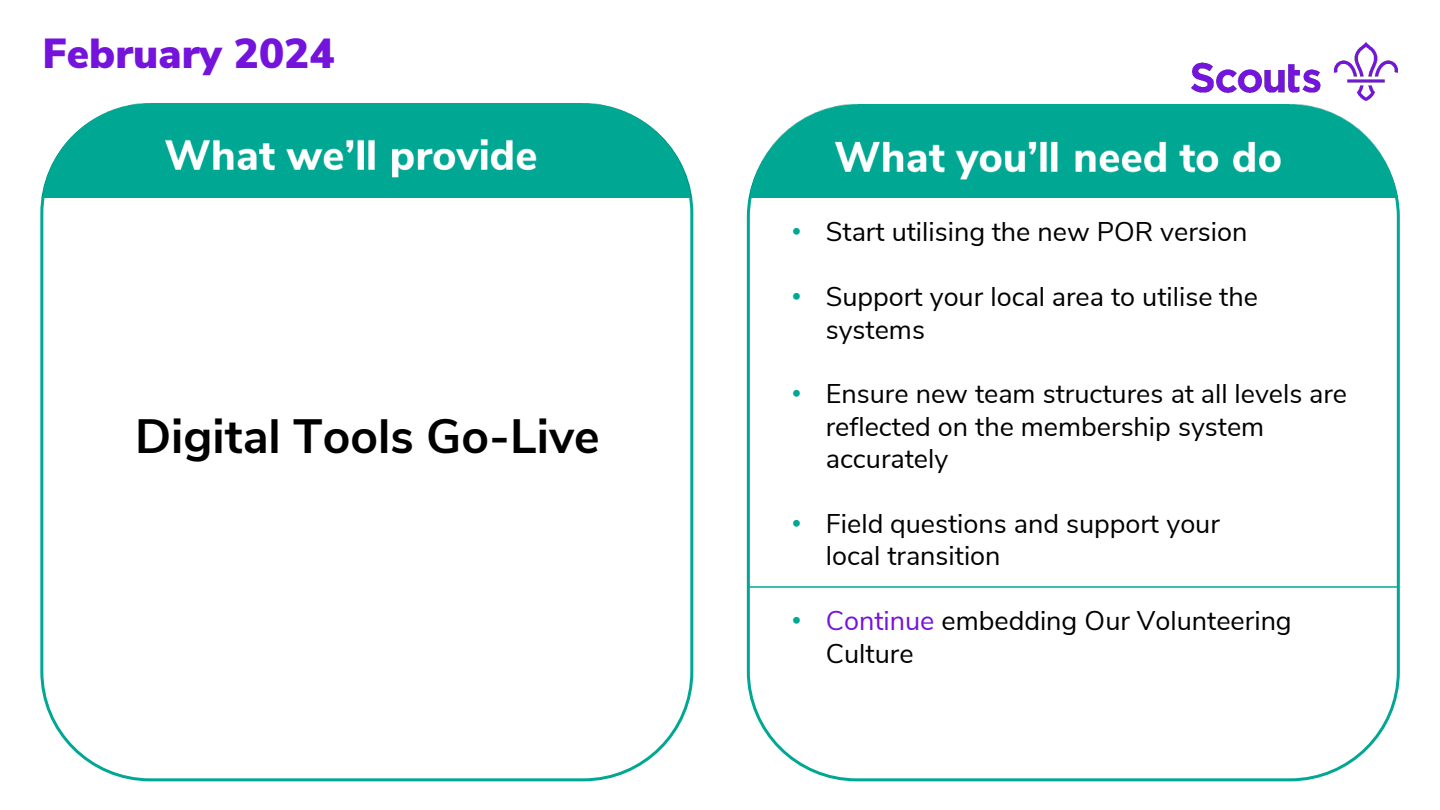
<style>
.page{position:relative;width:1440px;height:810px;background:#fff}
.page>*{position:absolute;margin:0;border:0;box-sizing:border-box;transform-origin:0 0}
.t1{font:700 48px "Nunito Sans";color:#000}
.t2{font:900 42px "Nunito Sans";color:#7413dc}
.t3{font:27px/32.4px "Nunito Sans";color:#000}
.s1{font-family:"Arial";color:#00a793}
.s2{color:#7414dc}
</style>
<div class="page">
<img style="left:1191px;top:42px;width:206px;height:59px">
<img style="left:748px;top:105px;width:650px;height:92px">
<div style="left:40px;top:104px;width:653px;height:677px;background:#fff;border:3px solid #00a793;border-radius:108px"></div>
<img style="left:42px;top:103px;width:650px;height:94px">
<hr style="left:748px;top:586px;width:650px;height:2px;background:#00a793">
<p class="t2" style="left:42px;top:22px;width:294px">February 2024</p>
<p class="t1" style="left:135px;top:401px;width:466px">Digital Tools Go-Live</p>
<p class="t3" style="left:792px;top:214px;width:457px"><span class="s1">•</span> Start utilising the new POR version</p>
<p class="t3" style="left:826px;top:279px;width:434px;text-indent:-34px"><span class="s1">•</span> Support your local area to utilise the systems</p>
<p class="t3" style="left:826px;top:376px;width:523px;text-indent:-34px"><span class="s1">•</span> Ensure new team structures at all levels are reflected on the membership system accurately</p>
<p class="t3" style="left:826px;top:506px;width:396px;text-indent:-34px"><span class="s1">•</span> Field questions and support your local transition</p>
<p class="t3" style="left:826px;top:603px;width:468px;text-indent:-34px"><span class="s1">•</span> <span class="s2">Continue</span> embedding Our Volunteering<br>Culture</p>
</div>
